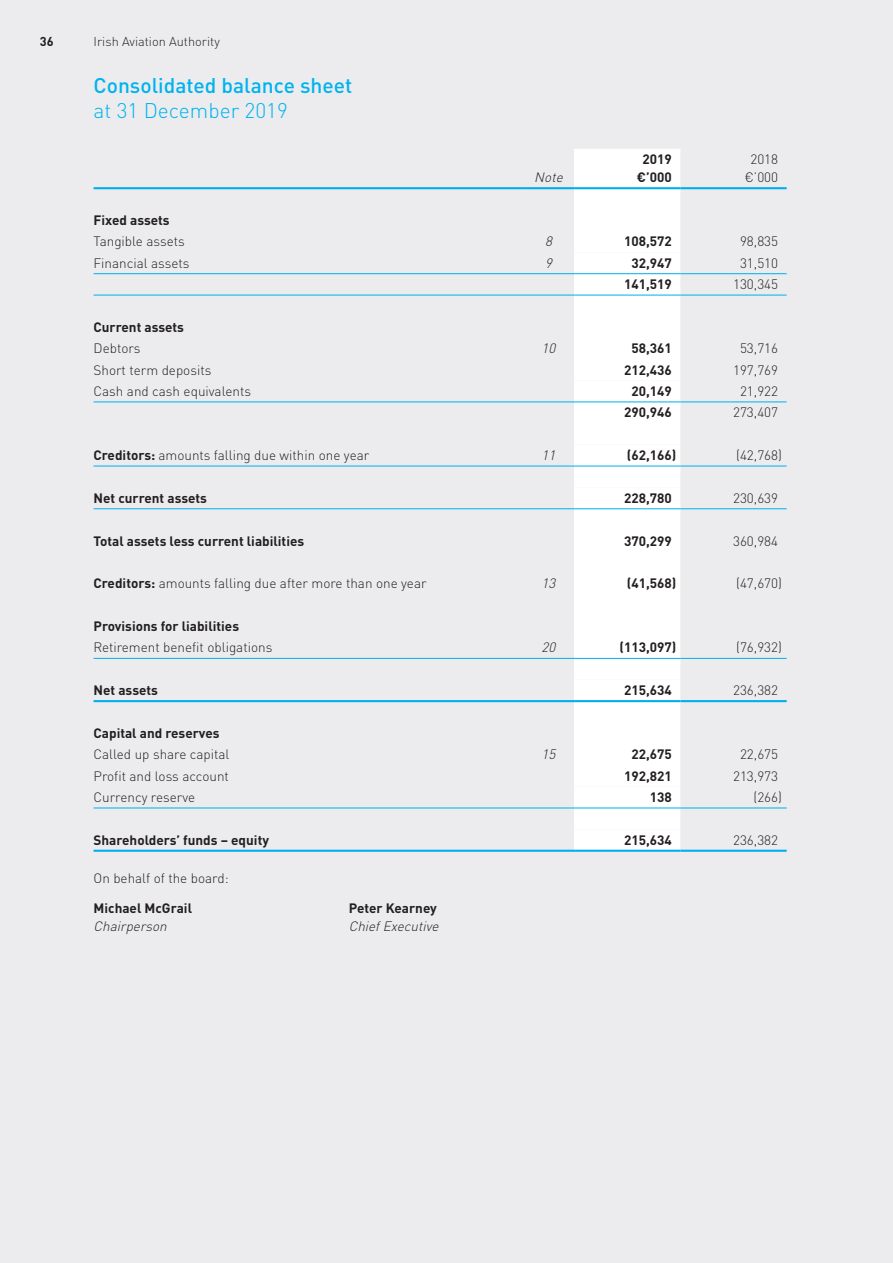
<style>
.page{position:relative;width:893px;height:1263px;background:#ececee}
.page>*{position:absolute;margin:0;border:0;box-sizing:border-box;transform-origin:0 0}
.t1{font:500 21px "DIN Pro";color:#00b3ef}
.t2{font:300 21px "DIN Pro";color:#00b3ef}
.t3{font:300 13.5px/18px "DIN Pro";color:#231f20;text-align:center}
.t4{font:700 13.5px/18px "DIN Pro";color:#231f20;text-align:center}
.t5{font:italic 300 13.5px "DIN Pro";color:#231f20}
.t6{font:300 12.75px "DIN Pro";color:#231f20}
.t7{font:700 12.75px "DIN Pro";color:#231f20}
.s1{font-weight:700}
</style>
<div class="page">
<div style="left:574px;top:149px;width:106px;height:701px;background:#fff"></div>
<div style="left:574px;top:189px;width:106px;height:640px;background:#fff"></div>
<hr style="left:94px;top:850px;width:429px;height:2px;background:#00aeef">
<hr style="left:523px;top:850px;width:51px;height:2px;background:#00aeef">
<hr style="left:574px;top:850px;width:106px;height:2px;background:#00aeef">
<hr style="left:680px;top:850px;width:107px;height:2px;background:#00aeef">
<hr style="left:94px;top:187px;width:429px;height:2px;background:#00aeef">
<hr style="left:523px;top:187px;width:51px;height:2px;background:#00aeef">
<hr style="left:574px;top:187px;width:106px;height:2px;background:#00aeef">
<hr style="left:680px;top:187px;width:107px;height:2px;background:#00aeef">
<hr style="left:94px;top:700px;width:429px;height:2px;background:#00aeef">
<hr style="left:523px;top:700px;width:51px;height:2px;background:#00aeef">
<hr style="left:574px;top:700px;width:106px;height:2px;background:#00aeef">
<hr style="left:680px;top:700px;width:107px;height:2px;background:#00aeef">
<hr style="left:94px;top:808px;width:429px;height:1px;background:#00aeef">
<hr style="left:523px;top:808px;width:51px;height:1px;background:#00aeef">
<hr style="left:574px;top:808px;width:106px;height:1px;background:#00aeef">
<hr style="left:680px;top:808px;width:107px;height:1px;background:#00aeef">
<hr style="left:94px;top:658px;width:429px;height:1px;background:#00aeef">
<hr style="left:523px;top:658px;width:51px;height:1px;background:#00aeef">
<hr style="left:574px;top:658px;width:106px;height:1px;background:#00aeef">
<hr style="left:680px;top:658px;width:107px;height:1px;background:#00aeef">
<hr style="left:94px;top:508px;width:429px;height:1px;background:#00aeef">
<hr style="left:523px;top:508px;width:51px;height:1px;background:#00aeef">
<hr style="left:574px;top:508px;width:106px;height:1px;background:#00aeef">
<hr style="left:680px;top:508px;width:107px;height:1px;background:#00aeef">
<hr style="left:94px;top:466px;width:429px;height:1px;background:#00aeef">
<hr style="left:523px;top:466px;width:51px;height:1px;background:#00aeef">
<hr style="left:574px;top:466px;width:106px;height:1px;background:#00aeef">
<hr style="left:680px;top:466px;width:107px;height:1px;background:#00aeef">
<hr style="left:94px;top:402px;width:429px;height:1px;background:#00aeef">
<hr style="left:523px;top:402px;width:51px;height:1px;background:#00aeef">
<hr style="left:574px;top:402px;width:106px;height:1px;background:#00aeef">
<hr style="left:680px;top:402px;width:107px;height:1px;background:#00aeef">
<hr style="left:94px;top:273px;width:429px;height:1px;background:#00aeef">
<hr style="left:523px;top:273px;width:51px;height:1px;background:#00aeef">
<hr style="left:574px;top:273px;width:106px;height:1px;background:#00aeef">
<hr style="left:680px;top:273px;width:107px;height:1px;background:#00aeef">
<hr style="left:94px;top:295px;width:429px;height:1px;background:#00aeef">
<hr style="left:523px;top:295px;width:51px;height:1px;background:#00aeef">
<hr style="left:574px;top:295px;width:106px;height:1px;background:#00aeef">
<hr style="left:680px;top:295px;width:107px;height:1px;background:#00aeef">
<p class="t7" style="left:40px;top:31px;width:15px">36</p>
<p class="t6" style="left:94px;top:31px;width:128px">Irish Aviation Authority</p>
<h1 class="t1" style="left:94px;top:68px;width:260px">Consolidated balance sheet</h1>
<h1 class="t2" style="left:94px;top:94px;width:196px">at 31 December 2019</h1>
<p class="t5" style="left:534px;top:167px;width:34px">Note</p>
<p class="t4" style="left:637px;top:149px;width:36px">2019 €’000</p>
<p class="t3" style="left:745px;top:149px;width:35px">2018 €’000</p>
<p class="t4" style="left:94px;top:209px;width:78px">Fixed assets</p>
<p class="t3" style="left:94px;top:231px;width:93px">Tangible assets</p>
<p class="t5" style="left:545px;top:231px;width:12px">8</p>
<p class="t4" style="left:624px;top:231px;width:49px">108,572</p>
<p class="t3" style="left:740px;top:231px;width:40px">98,835</p>
<p class="t3" style="left:94px;top:253px;width:97px">Financial assets</p>
<p class="t5" style="left:545px;top:252px;width:12px">9</p>
<p class="t4" style="left:631px;top:252px;width:42px">32,947</p>
<p class="t3" style="left:740px;top:253px;width:40px">31,510</p>
<p class="t4" style="left:624px;top:274px;width:49px">141,519</p>
<p class="t3" style="left:733px;top:274px;width:47px">130,345</p>
<p class="t4" style="left:94px;top:316px;width:92px">Current assets</p>
<p class="t3" style="left:94px;top:338px;width:48px">Debtors</p>
<p class="t5" style="left:542px;top:338px;width:19px">10</p>
<p class="t4" style="left:631px;top:338px;width:42px">58,361</p>
<p class="t3" style="left:740px;top:338px;width:40px">53,716</p>
<p class="t3" style="left:94px;top:360px;width:119px">Short term deposits</p>
<p class="t4" style="left:624px;top:359px;width:49px">212,436</p>
<p class="t3" style="left:733px;top:360px;width:47px">197,769</p>
<p class="t3" style="left:94px;top:381px;width:159px">Cash and cash equivalents</p>
<p class="t4" style="left:631px;top:380px;width:42px">20,149</p>
<p class="t3" style="left:740px;top:381px;width:40px">21,922</p>
<p class="t4" style="left:624px;top:402px;width:49px">290,946</p>
<p class="t3" style="left:733px;top:402px;width:47px">273,407</p>
<p class="t3" style="left:94px;top:445px;width:277px"><span class="s1">Creditors:</span> amounts falling due within one year</p>
<p class="t5" style="left:542px;top:445px;width:19px">11</p>
<p class="t4" style="left:627px;top:445px;width:51px">(62,166)</p>
<p class="t3" style="left:736px;top:445px;width:47px">(42,768)</p>
<p class="t4" style="left:94px;top:487px;width:115px">Net current assets</p>
<p class="t4" style="left:624px;top:487px;width:49px">228,780</p>
<p class="t3" style="left:733px;top:488px;width:47px">230,639</p>
<p class="t4" style="left:94px;top:530px;width:212px">Total assets less current liabilities</p>
<p class="t4" style="left:624px;top:530px;width:49px">370,299</p>
<p class="t3" style="left:733px;top:530px;width:47px">360,984</p>
<p class="t3" style="left:94px;top:573px;width:335px"><span class="s1">Creditors:</span> amounts falling due after more than one year</p>
<p class="t5" style="left:542px;top:573px;width:19px">13</p>
<p class="t4" style="left:627px;top:573px;width:51px">(41,568)</p>
<p class="t3" style="left:736px;top:573px;width:47px">(47,670)</p>
<p class="t4" style="left:94px;top:616px;width:147px">Provisions for liabilities</p>
<p class="t3" style="left:94px;top:637px;width:180px">Retirement benefit obligations</p>
<p class="t5" style="left:542px;top:637px;width:19px">20</p>
<p class="t4" style="left:620px;top:637px;width:58px">(113,097)</p>
<p class="t3" style="left:736px;top:637px;width:47px">(76,932)</p>
<p class="t4" style="left:94px;top:680px;width:66px">Net assets</p>
<p class="t4" style="left:624px;top:680px;width:49px">215,634</p>
<p class="t3" style="left:733px;top:680px;width:47px">236,382</p>
<p class="t4" style="left:94px;top:722px;width:128px">Capital and reserves</p>
<p class="t3" style="left:94px;top:744px;width:137px">Called up share capital</p>
<p class="t5" style="left:542px;top:744px;width:19px">15</p>
<p class="t4" style="left:631px;top:744px;width:42px">22,675</p>
<p class="t3" style="left:740px;top:744px;width:40px">22,675</p>
<p class="t3" style="left:94px;top:766px;width:137px">Profit and loss account</p>
<p class="t4" style="left:624px;top:765px;width:49px">192,821</p>
<p class="t3" style="left:733px;top:766px;width:47px">213,973</p>
<p class="t3" style="left:94px;top:787px;width:103px">Currency reserve</p>
<p class="t4" style="left:650px;top:786px;width:23px">138</p>
<p class="t3" style="left:753px;top:787px;width:30px">(266)</p>
<p class="t4" style="left:94px;top:829px;width:177px">Shareholders’ funds – equity</p>
<p class="t4" style="left:624px;top:829px;width:49px">215,634</p>
<p class="t3" style="left:733px;top:830px;width:47px">236,382</p>
<p class="t3" style="left:94px;top:867px;width:137px">On behalf of the board:</p>
<p class="t4" style="left:94px;top:898px;width:100px">Michael McGrail</p>
<p class="t4" style="left:349px;top:898px;width:90px">Peter Kearney</p>
<p class="t5" style="left:94px;top:916px;width:79px">Chairperson</p>
<p class="t5" style="left:349px;top:916px;width:95px">ChiefExecutive</p>
</div>
